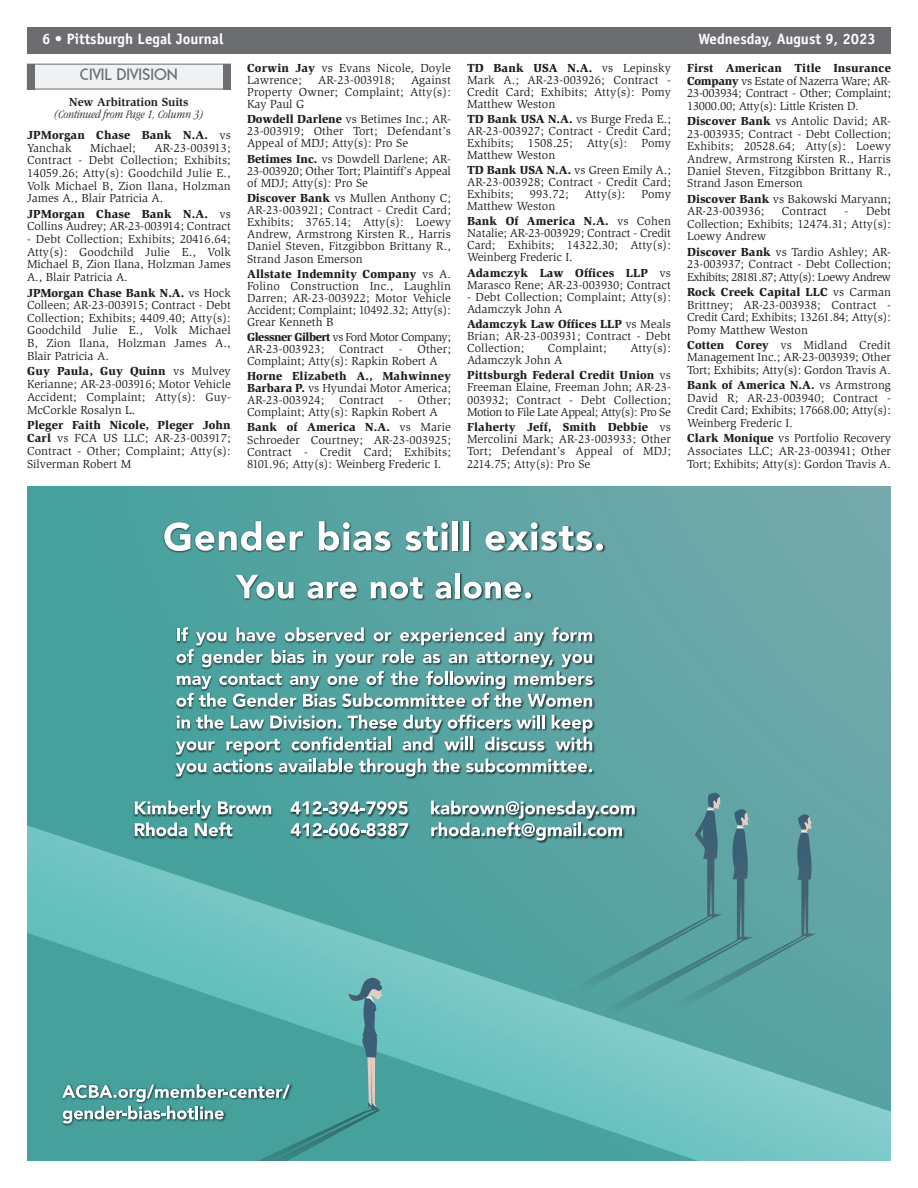
<style>
.page{position:relative;width:918px;height:1188px;background:#fff}
.page>*{position:absolute;margin:0;border:0;box-sizing:border-box;transform-origin:0 0}
.t1{font:500 16.5px "ITC Kabel Std";color:#6c6d70}
.t2{font:700 15px "Officina Sans";color:#fff}
.t3{font:12px/12px "Slimbach Std";color:#231f20;text-align:justify}
.t4{font:900 12px/12.6px "Slimbach Std";letter-spacing:.01em;color:#231f20}
.t5{font:italic 300 condensed 12px "ITC Garamond Std";color:#231f20}
.t6{font:700 12px "Slimbach Std";color:#231f20}
.s1{font-weight:900}
.s2{font-weight:400}
</style>
<div class="page">
<div style="left:27px;top:27px;width:864px;height:27px;background:#6c6d70"></div>
<div style="left:28px;top:65px;width:202px;height:24px;background:#f0f1f2"></div>
<div style="left:27px;top:64px;width:204px;height:25px;border:1px solid #6c6d70"></div>
<div style="left:27px;top:64px;width:8px;height:25px;background:#6c6d70"></div>
<div style="left:223px;top:64px;width:8px;height:25px;background:#6c6d70"></div>
<div style="left:27px;top:487px;width:864px;height:674px;background:linear-gradient(to right,#46a19c,#73a9ab)"></div>
<svg style="left:27px;top:825px;width:864px;height:336px;background:#60b3b1"></svg>
<img style="left:133px;top:519px;width:505px;height:325px">
<svg style="left:164px;top:521px;width:139px;height:30px"></svg>
<svg style="left:319px;top:521px;width:72px;height:30px"></svg>
<svg style="left:405px;top:522px;width:43px;height:29px"></svg>
<div style="left:452px;top:521px;width:6px;height:29px;background:#fff"></div>
<div style="left:463px;top:521px;width:6px;height:29px;background:#fff"></div>
<svg style="left:486px;top:522px;width:117px;height:29px"></svg>
<svg style="left:291px;top:801px;width:117px;height:14px"></svg>
<svg style="left:135px;top:801px;width:136px;height:35px"></svg>
<svg style="left:291px;top:823px;width:117px;height:13px"></svg>
<svg style="left:431px;top:793px;width:386px;height:227px;background:#5ca3a2"></svg>
<svg style="left:176px;top:627px;width:417px;height:80px"></svg>
<svg style="left:176px;top:715px;width:417px;height:62px"></svg>
<svg style="left:235px;top:575px;width:59px;height:24px"></svg>
<svg style="left:308px;top:582px;width:49px;height:17px"></svg>
<svg style="left:371px;top:577px;width:52px;height:22px"></svg>
<svg style="left:436px;top:582px;width:15px;height:17px"></svg>
<div style="left:455px;top:573px;width:5px;height:25px;background:#fff"></div>
<svg style="left:464px;top:582px;width:67px;height:17px"></svg>
<svg style="left:62px;top:977px;width:320px;height:184px;background:#50a5a1"></svg>
<p class="t2" style="left:42px;top:33px;width:183px">6 • Pittsburgh Legal Journal</p>
<p class="t2" style="left:698px;top:33px;width:179px">Wednesday, August 9, 2023</p>
<p class="t3" style="left:247px;top:63px;width:205px"><span class="s1">Corwin Jay</span> vs Evans Nicole, Doyle<br>Lawrence;</p>
<p class="t3" style="left:467px;top:63px;width:205px"><span class="s1">TD Bank USA N.A.</span> vs Lepinsky Mark A.; AR-23-003926; Contract - Credit Card; Exhibits; Atty(s): Pomy Matthew Weston</p>
<p class="t3" style="left:467px;top:115px;width:205px"><span class="s1">TD Bank USA N.A.</span> vs Burge Freda E.; AR-23-003927; Contract - Credit Card; Exhibits; 1508.25; Atty(s): Pomy Matthew Weston</p>
<p class="t3" style="left:467px;top:166px;width:205px"><span class="s1">TD Bank USA N.A.</span> vs Green Emily A.; AR-23-003928; Contract - Credit Card; Exhibits;</p>
<p class="t3" style="left:687px;top:63px;width:205px;line-height:12.5px"><span class="s1">First American Title Insurance Company</span> vs Estate of Nazerra Ware; AR-23-003934; Contract - Other; Complaint; 13000.00; Atty(s): Little Kristen D.</p>
<p class="t3" style="left:687px;top:116px;width:205px;line-height:12.5px"><span class="s1">Discover Bank</span> vs Antolic David; AR-23-003935; Contract - Debt Collection; Exhibits; 20528.64; Atty(s): Loewy Andrew, Armstrong Kirsten R., Harris Daniel Steven, Fitzgibbon Brittany R., Strand Jason Emerson</p>
<p class="t3" style="left:687px;top:194px;width:205px;line-height:12.5px"><span class="s1">Discover Bank</span> vs Bakowski Maryann;<br>AR-23-003936;</p>
<p class="t1" style="left:80px;top:68px;width:100px">CIVIL DIVISION</p>
<p class="t3" style="left:247px;top:75px;width:205px;text-indent:164px">Against Property Owner; Complaint; Atty(s):<br>Kay Paul G</p>
<p class="t3" style="left:247px;top:115px;width:205px"><span class="s1">Dowdell Darlene</span> vs Betimes Inc.; AR-23-003919; Other Tort; Defendant’s Appeal of MDJ; Atty(s): Pro Se</p>
<p class="t3" style="left:247px;top:154px;width:205px"><span class="s1">Betimes Inc.</span> vs Dowdell Darlene; AR-23-003920; Other Tort; Plaintiff’s Appeal of MDJ; Atty(s): Pro Se</p>
<p class="t3" style="left:247px;top:193px;width:205px"><span class="s1">Discover Bank</span> vs Mullen Anthony C; AR-23-003921; Contract - Credit Card; Exhibits; 3765.14; Atty(s): Loewy Andrew, Armstrong Kirsten R., Harris Daniel Steven, Fitzgibbon Brittany R., Strand Jason Emerson</p>
<p class="t3" style="left:247px;top:269px;width:205px"><span class="s1">Allstate Indemnity Company</span> vs A.<br>Folino Construction Inc., Laughlin Darren; AR-23-003922; Motor Vehicle Accident; Complaint; 10492.32; Atty(s):<br>Grear Kenneth B</p>
<p class="t3" style="left:247px;top:332px;width:205px"><span class="s1">Glessner Gilbert</span> vs Ford Motor Company; AR-23-003923; Contract - Other; Complaint; Atty(s): Rapkin Robert A</p>
<p class="t3" style="left:247px;top:371px;width:205px"><span class="s1">Horne Elizabeth A., Mahwinney Barbara P.</span> vs Hyundai Motor America; AR-23-003924; Contract - Other; Complaint; Atty(s): Rapkin Robert A</p>
<p class="t3" style="left:247px;top:423px;width:205px"><span class="s1">Bank of America N.A.</span> vs Marie Schroeder Courtney; AR-23-003925; Contract - Credit Card; Exhibits; 8101.96; Atty(s): Weinberg Frederic I.</p>
<p class="t3" style="left:318px;top:75px;width:78px">AR-23-003918;</p>
<p class="t6" style="left:69px;top:97px;width:121px">New Arbitration Suits</p>
<p class="t5" style="left:54px;top:109px;width:151px">(Continued from Page 1, Column 3)</p>
<p class="t4" style="left:27px;top:130px;width:205px">JPMorgan Chase Bank N.A. <span class="s2">vs<br>Yanchak</span></p>
<p class="t3" style="left:90px;top:143px;width:47px">Michael;</p>
<p class="t3" style="left:27px;top:143px;width:205px;line-height:12.6px;text-indent:128px">AR-23-003913; Contract - Debt Collection; Exhibits; 14059.26; Atty(s): Goodchild Julie E., Volk Michael B, Zion Ilana, Holzman James A., Blair Patricia A.</p>
<p class="t3" style="left:27px;top:209px;width:205px;line-height:12.6px"><span class="s1">JPMorgan Chase Bank N.A.</span> vs<br>Collins Audrey; AR-23-003914; Contract</p>
<p class="t3" style="left:27px;top:234px;width:205px;line-height:12.6px">- Debt Collection; Exhibits; 20416.64; Atty(s): Goodchild Julie E., Volk Michael B, Zion Ilana, Holzman James A., Blair Patricia A.</p>
<p class="t3" style="left:27px;top:287px;width:205px;line-height:12.6px"><span class="s1">JPMorgan Chase Bank N.A.</span> vs Hock Colleen; AR-23-003915; Contract - Debt Collection; Exhibits; 4409.40; Atty(s):<br>Goodchild Julie E., Volk Michael B, Zion Ilana, Holzman James A., Blair Patricia A.</p>
<p class="t3" style="left:27px;top:366px;width:205px;line-height:12.8px"><span class="s1">Guy Paula, Guy Quinn</span> vs Mulvey Kerianne; AR-23-003916; Motor Vehicle Accident; Complaint; Atty(s): Guy-McCorkle Rosalyn L.</p>
<p class="t3" style="left:27px;top:420px;width:205px;line-height:12.8px"><span class="s1">Pleger Faith Nicole, Pleger John Carl</span> vs FCA US LLC; AR-23-003917; Contract - Other; Complaint; Atty(s):<br>Silverman Robert M</p>
<p class="t3" style="left:530px;top:190px;width:40px">993.72;</p>
<p class="t3" style="left:585px;top:190px;width:42px">Atty(s):</p>
<p class="t3" style="left:641px;top:190px;width:31px">Pomy</p>
<p class="t3" style="left:467px;top:202px;width:90px">Matthew Weston</p>
<p class="t3" style="left:467px;top:217px;width:205px"><span class="s1">Bank Of America N.A.</span> vs Cohen Natalie; AR-23-003929; Contract - Credit Card; Exhibits; 14322.30; Atty(s):<br>Weinberg Frederic I.</p>
<p class="t3" style="left:467px;top:268px;width:205px"><span class="s1">Adamczyk Law Offices LLP</span> vs<br>Marasco Rene; AR-23-003930; Contract</p>
<p class="t3" style="left:467px;top:292px;width:205px">- Debt Collection; Complaint; Atty(s):<br>Adamczyk John A</p>
<p class="t3" style="left:467px;top:319px;width:205px"><span class="s1">Adamczyk Law Offices LLP</span> vs Meals Brian; AR-23-003931; Contract - Debt Collection;</p>
<p class="t3" style="left:687px;top:206px;width:205px;line-height:12.5px;text-indent:157px">- Debt Collection; Exhibits; 12474.31; Atty(s):<br>Loewy Andrew</p>
<p class="t3" style="left:687px;top:247px;width:205px;line-height:12.5px"><span class="s1">Discover Bank</span> vs Tardio Ashley; AR-23-003937; Contract - Debt Collection; Exhibits; 28181.87; Atty(s): Loewy Andrew</p>
<p class="t3" style="left:687px;top:287px;width:205px;line-height:12.5px"><span class="s1">Rock Creek Capital LLC</span> vs Carman Brittney; AR-23-003938; Contract - Credit Card; Exhibits; 13261.84; Atty(s):<br>Pomy Matthew Weston</p>
<p class="t3" style="left:687px;top:340px;width:205px;line-height:12.5px"><span class="s1">Cotten Corey</span> vs Midland Credit Management Inc.; AR-23-003939; Other Tort; Exhibits; Atty(s): Gordon Travis A.</p>
<p class="t3" style="left:687px;top:380px;width:205px;line-height:12.5px"><span class="s1">Bank of America N.A.</span> vs Armstrong David R; AR-23-003940; Contract - Credit Card; Exhibits; 17668.00; Atty(s):<br>Weinberg Frederic I.</p>
<p class="t3" style="left:687px;top:433px;width:205px;line-height:12.6px"><span class="s1">Clark Monique</span> vs Portfolio Recovery Associates LLC; AR-23-003941; Other Tort; Exhibits; Atty(s): Gordon Travis A.</p>
<p class="t3" style="left:782px;top:206px;width:47px">Contract</p>
<p class="t3" style="left:548px;top:343px;width:60px">Complaint;</p>
<p class="t3" style="left:630px;top:343px;width:42px">Atty(s):</p>
<p class="t3" style="left:467px;top:355px;width:97px">Adamczyk John A</p>
<p class="t3" style="left:467px;top:370px;width:205px"><span class="s1">Pittsburgh Federal Credit Union</span> vs Freeman Elaine, Freeman John; AR-23- 003932; Contract - Debt Collection; Motion to File Late Appeal; Atty(s): Pro Se</p>
<p class="t3" style="left:467px;top:422px;width:205px"><span class="s1">Flaherty Jeff, Smith Debbie</span> vs Mercolini Mark; AR-23-003933; Other Tort; Defendant’s Appeal of MDJ; 2214.75; Atty(s): Pro Se</p>
</div>
